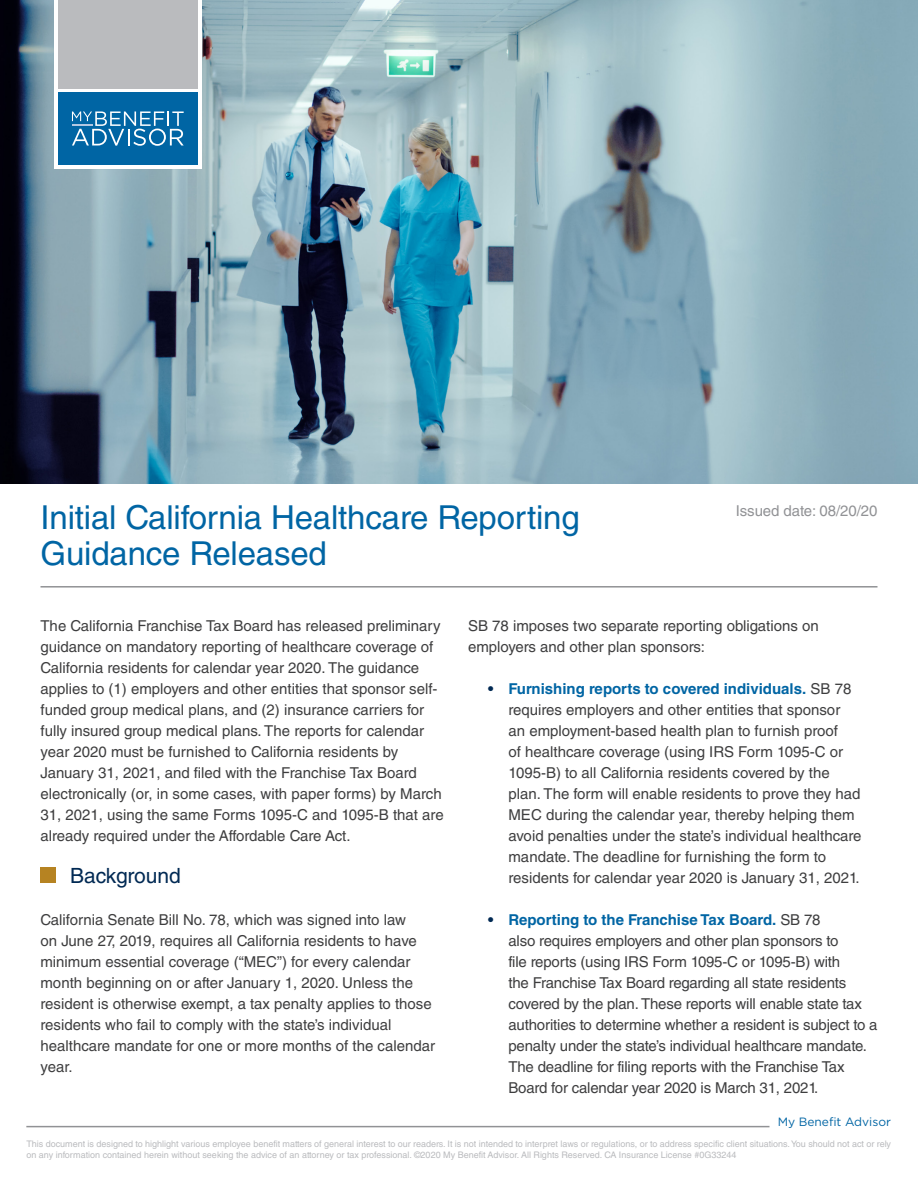
<style>
.page{position:relative;width:918px;height:1188px;background:#fff}
.page>*{position:absolute;margin:0;border:0;box-sizing:border-box;transform-origin:0 0}
.t1{font:33px/36px "Helvetica LT Std";letter-spacing:-.005em;color:#0065a4}
.t2{font:21px "Helvetica LT Std";color:#002953}
.t3{font:15px/21px "Helvetica LT Std";color:#3e3e3f}
.t4{font:15px "Helvetica LT Std";letter-spacing:-.005em;color:#919295}
.t5{font:12px "Gotham";color:#0065a4}
.t6{font:9px/10.8px "Helvetica LT Std";color:#babbbe}
.s1{font-weight:700;color:#002953}
.s2{font-weight:700;color:#0065a4}
</style>
<div class="page">
<hr style="left:26px;top:1126px;width:744px;height:1px;background:#919295">
<img style="left:0;top:0;width:918px;height:484px">
<hr style="left:40px;top:586px;width:838px;height:2px;background:#919295">
<div style="left:40px;top:867px;width:16px;height:16px;background:#b68322"></div>
<div style="left:54px;top:0;width:147px;height:169px;background:#fff"></div>
<div style="left:58px;top:92px;width:139px;height:73px;background:#0065a4"></div>
<svg style="left:72px;top:111px;width:112px;height:35px"></svg>
<hr style="left:72px;top:124px;width:20px;height:2px;background:#b2c7e2">
<div style="left:58px;top:0;width:139px;height:89px;background:#babbbe"></div>
<p class="t1" style="left:40px;top:499px;width:541px">Initial California Healthcare Reporting<br>Guidance Released</p>
<p class="t4" style="left:736px;top:502px;width:143px">Issued date: 08/20/20</p>
<p class="t3" style="left:40px;top:615px;width:405px">The California Franchise Tax Board has released preliminary guidance on mandatory reporting of healthcare coverage of California residents for calendar year 2020. The guidance applies to (1) employers and other entities that sponsor self&shy;funded group medical plans, and (2) insurance carriers for fully insured group medical plans. The reports for calendar year 2020 must be furnished to California residents by January 31, 2021, and filed with the Franchise Tax Board electronically (or, in some cases, with paper forms) by March 31, 2021, using the same Forms 1095-C and 1095-B that are already required under the Affordable Care Act.</p>
<p class="t2" style="left:70px;top:863px;width:112px">Background</p>
<p class="t3" style="left:40px;top:909px;width:396px">California Senate Bill No. 78, which was signed into law<br>on June 27, 2019, requires all California residents to have minimum essential coverage (“MEC”) for every calendar month beginning on or after January 1, 2020. Unless the resident is otherwise exempt, a tax penalty applies to those residents who fail to comply with the state’s individual healthcare mandate for one or more months of the calendar year.</p>
<p class="t3" style="left:468px;top:615px;width:352px">SB 78 imposes two separate reporting obligations on employers and other plan sponsors:</p>
<p class="t3" style="left:508px;top:678px;width:355px;text-indent:-20px"><span class="s1">•</span> <span class="s2">Furnishing reports to covered individuals.</span> SB 78 requires employers and other entities that sponsor<br>an employment-based health plan to furnish proof<br>of healthcare coverage (using IRS Form 1095-C or 1095-B) to all California residents covered by the plan. The form will enable residents to prove they had MEC during the calendar year, thereby helping them avoid penalties under the state’s individual healthcare mandate. The deadline for furnishing the form to residents for calendar year 2020 is January 31, 2021.</p>
<p class="t3" style="left:508px;top:909px;width:370px;text-indent:-20px"><span class="s1">•</span> <span class="s2">Reporting to the Franchise Tax Board.</span> SB 78<br>also requires employers and other plan sponsors to<br>file reports (using IRS Form 1095-C or 1095-B) with<br>the Franchise Tax Board regarding all state residents covered by the plan. These reports will enable state tax authorities to determine whether a resident is subject to a penalty under the state’s individual healthcare mandate.<br>The deadline for filing reports with the Franchise Tax Board for calendar year 2020 is March 31, 2021.</p>
<p class="t5" style="left:778px;top:1114px;width:115px">My Benefit Advisor</p>
<p class="t6" style="left:26px;top:1139px;width:866px">This document is designed to highlight various employee benefit matters of general interest to our readers. It is not intended to interpret laws or regulations, or to address specific client situations. You should not act or rely on any information contained herein without seeking the advice of an attorney or tax professional. ©2020 My Benefit Advisor. All Rights Reserved. CA Insurance License #0G33244</p>
</div>
